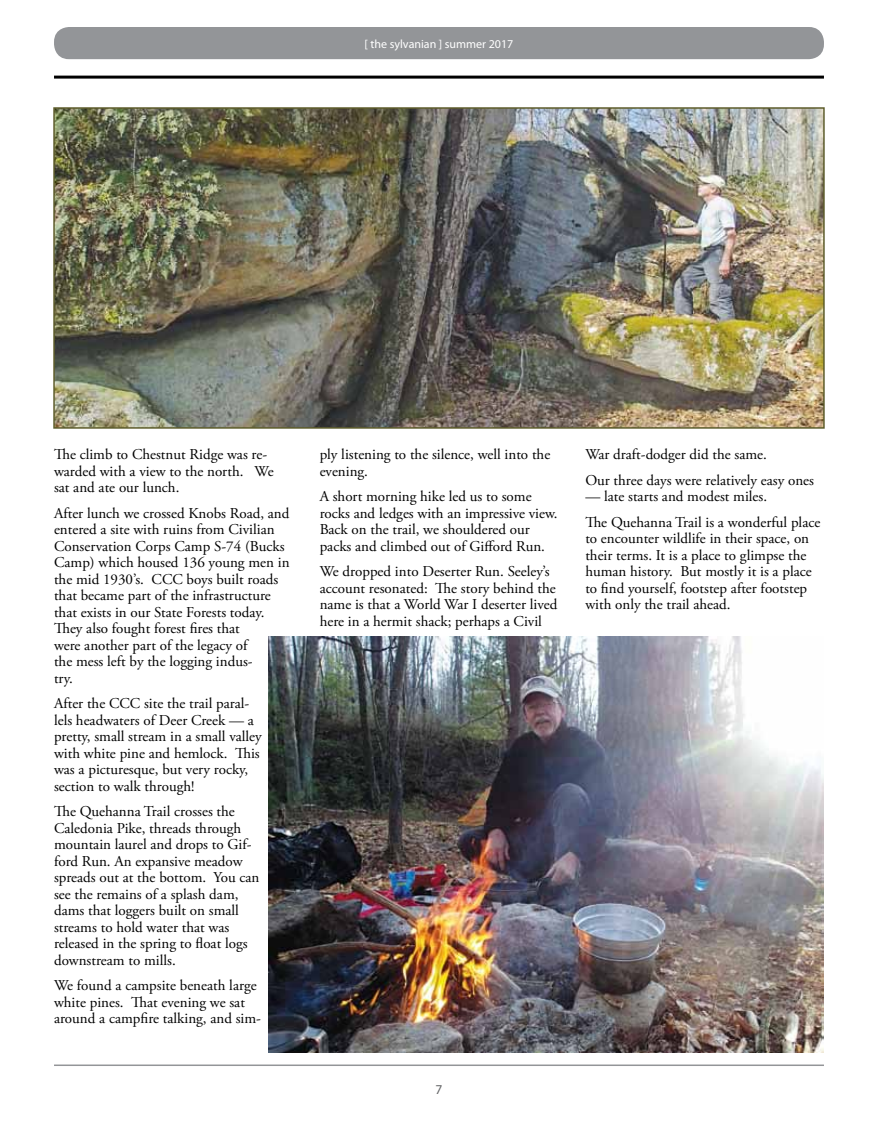
<style>
.page{position:relative;width:878px;height:1134px;background:#fff}
.page>*{position:absolute;margin:0;border:0;box-sizing:border-box;transform-origin:0 0}
.t1{font:15px/16.5px "Adobe Garamond Pro";color:#000}
.t2{font:13.5px "Myriad Pro";color:#636466}
.t3{font:12px "Myriad Pro";color:#fff}
</style>
<div class="page">
<div style="left:54px;top:27px;width:770px;height:32px;background:#939598;border-radius:15px"></div>
<hr style="left:54px;top:1065px;width:770px;height:1px;background:#939598">
<hr style="left:54px;top:76px;width:770px;height:3px;background:#000">
<img style="left:56px;top:110px;width:765px;height:316px">
<div style="left:53px;top:107px;width:771px;height:322px;border:2px solid #5e5d2c"></div>
<img style="left:268px;top:637px;width:556px;height:416px">
<p class="t3" style="left:364px;top:37px;width:150px">[ the sylvanian ] summer 2017</p>
<p class="t1" style="left:54px;top:447px;width:221px">The climb to Chestnut Ridge was re&shy;warded with a view to the north. We sat and ate our lunch.</p>
<p class="t1" style="left:54px;top:505px;width:237px">After lunch we crossed Knobs Road, and entered a site with ruins from Civilian Conservation Corps Camp S-74 (Bucks Camp) which housed 136 young men in the mid 1930’s. CCC boys built roads that became part of the infrastructure that exists in our State Forests today.<br>They also fought forest fires that<br>were another part of the legacy of<br>the mess left by the logging indus-<br>try.</p>
<p class="t1" style="left:54px;top:696px;width:209px">After the CCC site the trail paral&shy;lels headwaters of Deer Creek — a pretty, small stream in a small valley with white pine and hemlock. This was a picturesque, but very rocky, section to walk through!</p>
<p class="t1" style="left:54px;top:804px;width:207px">The Quehanna Trail crosses the<br>Caledonia Pike, threads through mountain laurel and drops to Gif&shy;ford Run. An expansive meadow spreads out at the bottom. You can see the remains of a splash dam, dams that loggers built on small streams to hold water that was released in the spring to float logs downstream to mills.</p>
<p class="t1" style="left:54px;top:978px;width:208px">We found a campsite beneath large white pines. That evening we sat around a campfire talking, and sim-</p>
<p class="t1" style="left:320px;top:447px;width:232px">ply listening to the silence, well into the evening.</p>
<p class="t1" style="left:320px;top:489px;width:239px">A short morning hike led us to some rocks and ledges with an impressive view.<br>Back on the trail, we shouldered our packs and climbed out of Gifford Run.</p>
<p class="t1" style="left:320px;top:564px;width:239px">We dropped into Deserter Run. Seeley’s account resonated: The story behind the name is that a World War I deserter lived here in a hermit shack; perhaps a Civil</p>
<p class="t1" style="left:585px;top:442px;width:230px;line-height:25.5px">War draft-dodger did the same.<br>Our three days were relatively easy ones</p>
<p class="t1" style="left:585px;top:484px;width:236px;line-height:25.5px">— late starts and modest miles.<br>The Quehanna Trail is a wonderful place</p>
<p class="t1" style="left:585px;top:531px;width:228px">to encounter wildlife in their space, on their terms. It is a place to glimpse the human history. But mostly it is a place to find yourself, footstep after footstep with only the trail ahead.</p>
<p class="t2" style="left:435px;top:1081px;width:8px">7</p>
</div>
